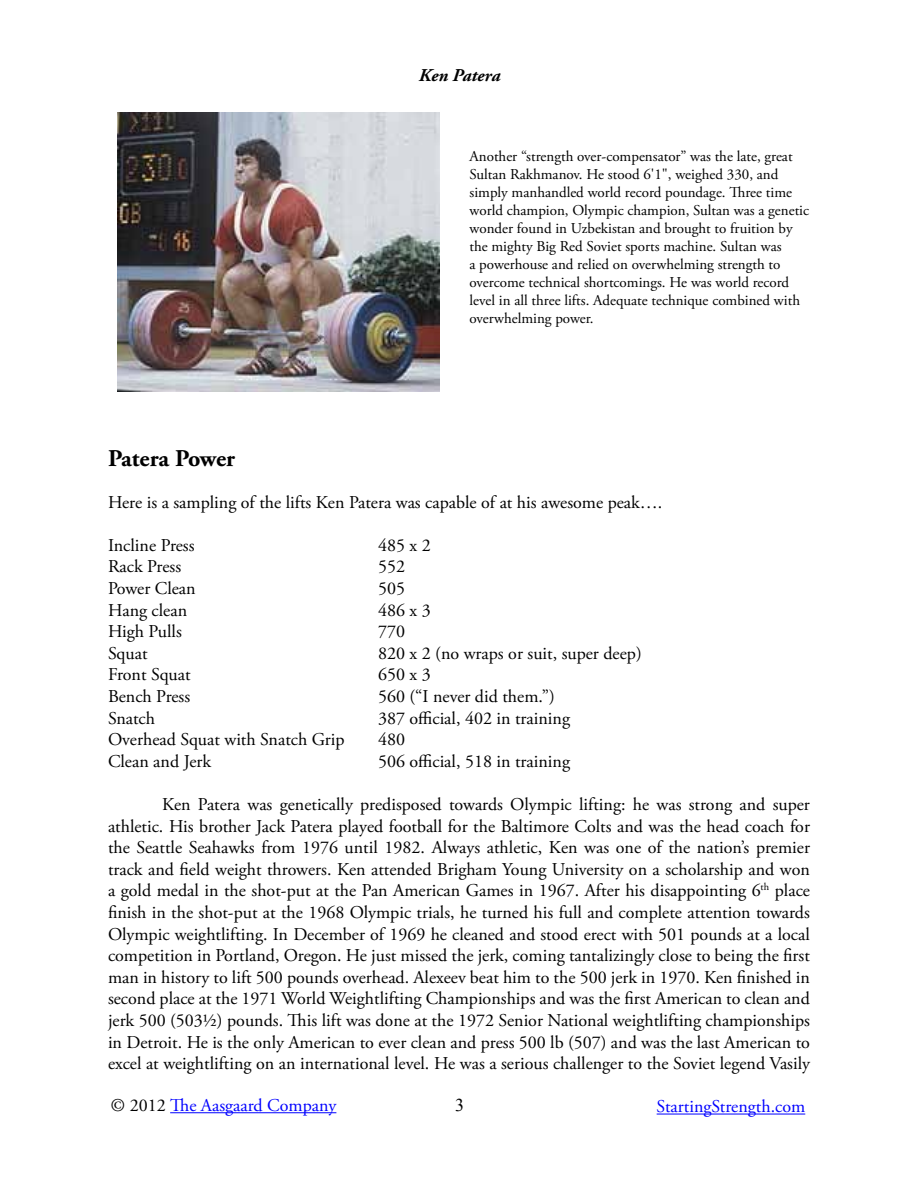
<style>
.page{position:relative;width:918px;height:1188px;background:#fff}
.page>*{position:absolute;margin:0;border:0;box-sizing:border-box;transform-origin:0 0}
.t1{font:700 24px "Adobe Garamond Pro";color:#000}
.t2{font:18px/21.6px "Adobe Garamond Pro";color:#000;text-align:justify}
.t3{font:18px "Adobe Garamond Pro";color:#00f}
.t4{font:italic 700 18px "Adobe Garamond Pro";color:#000}
.t5{font:18px "Times New Roman";color:#000}
.t6{font:15px/18px "Adobe Garamond Pro";color:#000}
.s1{color:#000}
</style>
<div class="page">
<hr style="left:657px;top:1114px;width:148px;height:1px;background:#00f">
<hr style="left:170px;top:1112px;width:166px;height:1px;background:#00f">
<img style="left:117px;top:112px;width:322px;height:280px">
<p class="t4" style="left:419px;top:65px;width:83px">Ken Patera</p>
<p class="t6" style="left:470px;top:148px;width:341px">Another “strength over-compensator” was the late, great Sultan Rakhmanov. He stood 6'1", weighed 330, and simply manhandled world record poundage. Three time world champion, Olympic champion, Sultan was a genetic wonder found in Uzbekistan and brought to fruition by the mighty Big Red Soviet sports machine. Sultan was<br>a powerhouse and relied on overwhelming strength to overcome technical shortcomings. He was world record level in all three lifts. Adequate technique combined with overwhelming power.</p>
<h1 class="t1" style="left:108px;top:444px;width:129px">Patera Power</h1>
<p class="t2" style="left:108px;top:492px;width:556px">Here is a sampling of the lifts Ken Patera was capable of at his awesome peak….</p>
<p class="t2" style="left:108px;top:535px;width:88px">Incline Press</p>
<p class="t2" style="left:378px;top:535px;width:54px">485 x 2</p>
<p class="t2" style="left:108px;top:557px;width:75px">Rack Press</p>
<p class="t2" style="left:378px;top:557px;width:28px">552</p>
<p class="t2" style="left:108px;top:578px;width:89px">Power Clean</p>
<p class="t2" style="left:378px;top:578px;width:28px">505</p>
<p class="t2" style="left:108px;top:600px;width:81px">Hang clean</p>
<p class="t2" style="left:378px;top:600px;width:54px">486 x 3</p>
<p class="t2" style="left:108px;top:621px;width:75px">High Pulls</p>
<p class="t2" style="left:378px;top:621px;width:28px">770</p>
<p class="t2" style="left:108px;top:643px;width:41px">Squat</p>
<p class="t2" style="left:378px;top:643px;width:265px">820 x 2 (no wraps or suit, super deep)</p>
<p class="t2" style="left:108px;top:665px;width:84px">Front Squat</p>
<p class="t2" style="left:378px;top:665px;width:54px">650 x 3</p>
<p class="t2" style="left:108px;top:686px;width:84px">Bench Press</p>
<p class="t2" style="left:378px;top:686px;width:178px">560 (“I never did them.”)</p>
<p class="t2" style="left:108px;top:708px;width:49px">Snatch</p>
<p class="t2" style="left:378px;top:708px;width:194px">387 official, 402 in training</p>
<p class="t2" style="left:108px;top:729px;width:238px">Overhead Squat with Snatch Grip</p>
<p class="t2" style="left:378px;top:729px;width:28px">480</p>
<p class="t2" style="left:108px;top:751px;width:105px">Clean and Jerk</p>
<p class="t2" style="left:378px;top:751px;width:194px">506 official, 518 in training</p>
<p class="t2" style="left:108px;top:794px;width:704px;text-indent:54px">Ken Patera was genetically predisposed towards Olympic lifting: he was strong and super athletic. His brother Jack Patera played football for the Baltimore Colts and was the head coach for the Seattle Seahawks from 1976 until 1982. Always athletic, Ken was one of the nation’s premier track and field weight throwers. Ken attended Brigham Young University on a scholarship and won a gold medal in the shot-put at the Pan American Games in 1967. After his disappointing 6<sup>th</sup> place finish in the shot-put at the 1968 Olympic trials, he turned his full and complete attention towards Olympic weightlifting. In December of 1969 he cleaned and stood erect with 501 pounds at a local competition in Portland, Oregon. He just missed the jerk, coming tantalizingly close to being the first man in history to lift 500 pounds overhead. Alexeev beat him to the 500 jerk in 1970. Ken finished in second place at the 1971 World Weightlifting Championships and was the first American to clean and jerk 500 (503½) pounds. This lift was done at the 1972 Senior National weightlifting championships in Detroit. He is the only American to ever clean and press 500 lb (507) and was the last American to excel at weightlifting on an international level. He was a serious challenger to the Soviet legend Vasily</p>
<p class="t3" style="left:111px;top:1094px;width:227px"><span class="s1">© 2012</span> The Aasgaard Company</p>
<p class="t5" style="left:455px;top:1092px;width:10px">3</p>
<p class="t3" style="left:657px;top:1096px;width:150px">StartingStrength.com</p>
</div>
